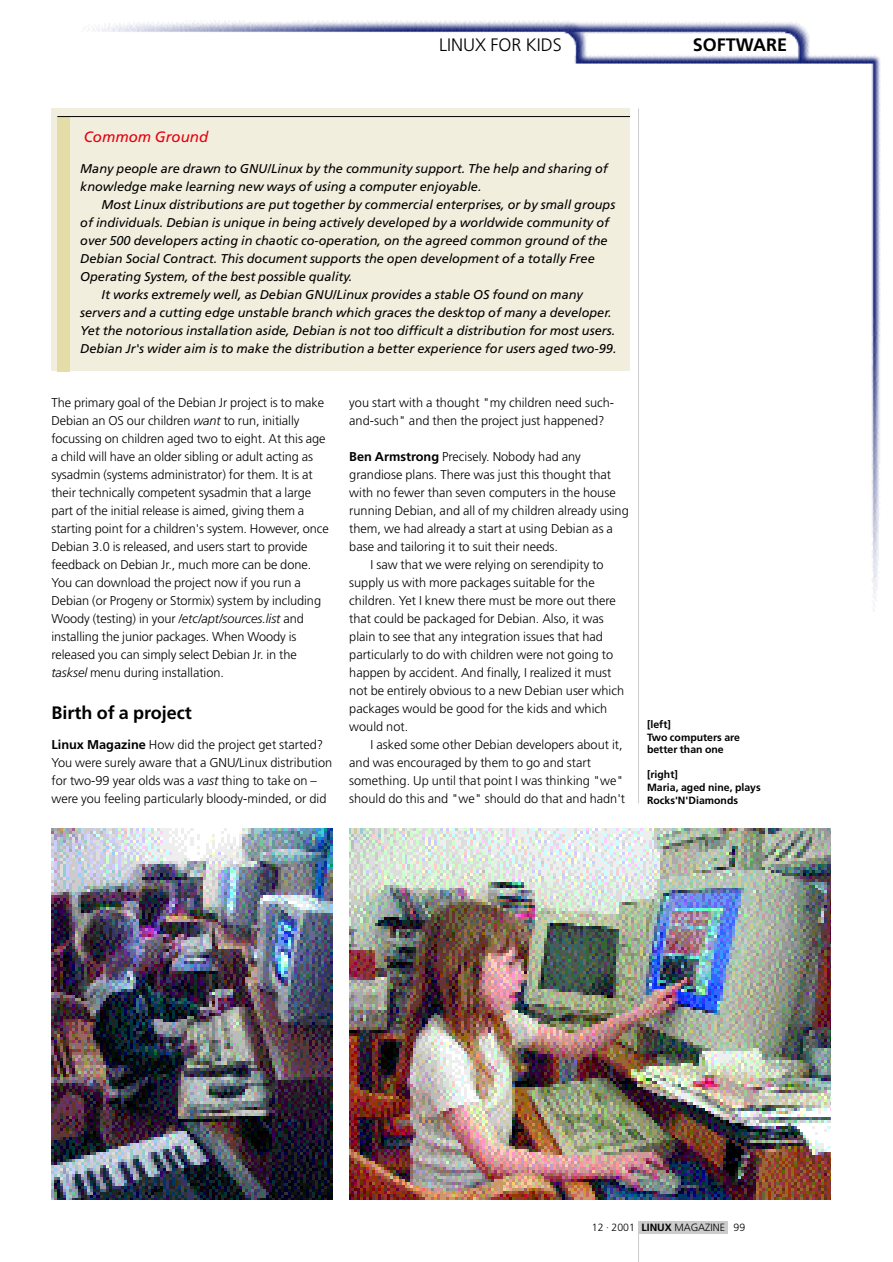
<style>
.page{position:relative;width:893px;height:1262px;background:#fff}
.page>*{position:absolute;margin:0;border:0;box-sizing:border-box;transform-origin:0 0}
.t1{font:700 18px "Frutiger";color:#000}
.t2{font:300 18px "Frutiger";color:#000}
.t3{font:italic 15px "Frutiger";color:#e6000e}
.t4{font:300 12.75px/18px "Frutiger";color:#000}
.t5{font:italic 12.75px/18px "Frutiger";color:#000}
.t6{font:700 10.5px/12.6px "Frutiger";color:#000}
.t7{font:300 10.5px "Frutiger";color:#000}
.s1{font-style:italic}
.s2{font-weight:700}
</style>
<div class="page">
<img style="left:57px;top:20px;width:824px;height:591px">
<hr style="left:638px;top:108px;width:1px;height:695px;background:#ccc">
<hr style="left:638px;top:1220px;width:1px;height:41px;background:#ccc">
<div style="left:638px;top:1220px;width:90px;height:13px;background:#ccc"></div>
<div style="left:51px;top:108px;width:579px;height:263px;background:#f2eede"></div>
<div style="left:57px;top:116px;width:13px;height:255px;background:#e5dda8"></div>
<hr style="left:57px;top:116px;width:573px;height:1px;background:#000">
<img style="left:51px;top:828px;width:281px;height:371px">
<img style="left:349px;top:828px;width:481px;height:371px">
<h1 class="t2" style="left:439px;top:38px;width:124px">LINUX FOR KIDS</h1>
<h1 class="t1" style="left:692px;top:38px;width:96px">SOFTWARE</h1>
<p class="t3" style="left:84px;top:130px;width:126px">Commom Ground</p>
<p class="t5" style="left:80px;top:161px;width:529px">Many people are drawn to GNU/Linux by the community support. The help and sharing of knowledge make learning new ways of using a computer enjoyable.</p>
<p class="t5" style="left:101px;top:197px;width:515px">Most Linux distributions are put together by commercial enterprises, or by small groups</p>
<p class="t5" style="left:80px;top:215px;width:530px">of individuals. Debian is unique in being actively developed by a worldwide community of</p>
<p class="t5" style="left:80px;top:233px;width:529px">over 500 developers acting in chaotic co-operation, on the agreed common ground of the</p>
<p class="t5" style="left:80px;top:251px;width:516px">Debian Social Contract. This document supports the open development of a totally Free</p>
<p class="t5" style="left:80px;top:269px;width:274px">Operating System, of the best possible quality.</p>
<p class="t5" style="left:101px;top:287px;width:483px">It works extremely well, as Debian GNU/Linux provides a stable OS found on many</p>
<p class="t5" style="left:80px;top:305px;width:533px">servers and a cutting edge unstable branch which graces the desktop of many a developer.</p>
<p class="t5" style="left:80px;top:323px;width:536px">Yet the notorious installation aside, Debian is not too difficult a distribution for most users.</p>
<p class="t5" style="left:80px;top:341px;width:538px">Debian Jr's wider aim is to make the distribution a better experience for users aged two-99.</p>
<p class="t4" style="left:51px;top:395px;width:279px">The primary goal of the Debian Jr project is to make Debian an OS our children <span class="s1">want</span> to run, initially focussing on children aged two to eight. At this age a child will have an older sibling or adult acting as sysadmin (systems administrator) for them. It is at their technically competent sysadmin that a large part of the initial release is aimed, giving them a starting point for a children's system. However, once Debian 3.0 is released, and users start to provide feedback on Debian Jr., much more can be done.<br>You can download the project now if you run a Debian (or Progeny or Stormix) system by including Woody (testing) in your <span class="s1">/etc/apt/sources.list</span> and installing the junior packages. When Woody is released you can simply select Debian Jr. in the <span class="s1">tasksel</span> menu during installation.</p>
<h1 class="t1" style="left:51px;top:706px;width:142px">Birth of a project</h1>
<p class="t4" style="left:51px;top:737px;width:282px"><span class="s2">Linux Magazine</span> How did the project get started?<br>You were surely aware that a GNU/Linux distribution for two-99 year olds was a <span class="s1">vast</span> thing to take on – were you feeling particularly bloody-minded, or did</p>
<p class="t4" style="left:349px;top:395px;width:266px">you start with a thought "my children need such&shy;and-such" and then the project just happened?</p>
<p class="t4" style="left:349px;top:449px;width:233px"><span class="s2">Ben Armstrong</span> Precisely. Nobody had any</p>
<p class="t4" style="left:349px;top:467px;width:263px">grandiose plans. There was just this thought that</p>
<p class="t4" style="left:349px;top:485px;width:268px">with no fewer than seven computers in the house</p>
<p class="t4" style="left:349px;top:503px;width:281px">running Debian, and all of my children already using</p>
<p class="t4" style="left:349px;top:521px;width:265px">them, we had already a start at using Debian as a</p>
<p class="t4" style="left:349px;top:539px;width:210px">base and tailoring it to suit their needs.</p>
<p class="t4" style="left:370px;top:557px;width:235px">I saw that we were relying on serendipity to</p>
<p class="t4" style="left:349px;top:575px;width:247px">supply us with more packages suitable for the</p>
<p class="t4" style="left:349px;top:593px;width:268px">children. Yet I knew there must be more out there</p>
<p class="t4" style="left:349px;top:611px;width:256px">that could be packaged for Debian. Also, it was</p>
<p class="t4" style="left:349px;top:629px;width:255px">plain to see that any integration issues that had</p>
<p class="t4" style="left:349px;top:647px;width:265px">particularly to do with children were not going to</p>
<p class="t4" style="left:349px;top:665px;width:264px">happen by accident. And finally, I realized it must</p>
<p class="t4" style="left:349px;top:683px;width:276px">not be entirely obvious to a new Debian user which</p>
<p class="t4" style="left:349px;top:701px;width:259px">packages would be good for the kids and which</p>
<p class="t4" style="left:349px;top:719px;width:60px">would not.</p>
<p class="t4" style="left:370px;top:737px;width:253px">I asked some other Debian developers about it,</p>
<p class="t4" style="left:349px;top:755px;width:243px">and was encouraged by them to go and start</p>
<p class="t4" style="left:349px;top:773px;width:276px">something. Up until that point I was thinking "we"</p>
<p class="t4" style="left:349px;top:791px;width:277px">should do this and "we" should do that and hadn't</p>
<p class="t6" style="left:647px;top:719px;width:94px">[left]<br>Two computers are better than one</p>
<p class="t6" style="left:647px;top:769px;width:115px">[right]<br>Maria, aged nine, plays<br>Rocks'N'Diamonds</p>
<p class="t7" style="left:592px;top:1223px;width:155px">12 · 2001 <span class="s2">LINUX</span> MAGAZINE 99</p>
</div>
